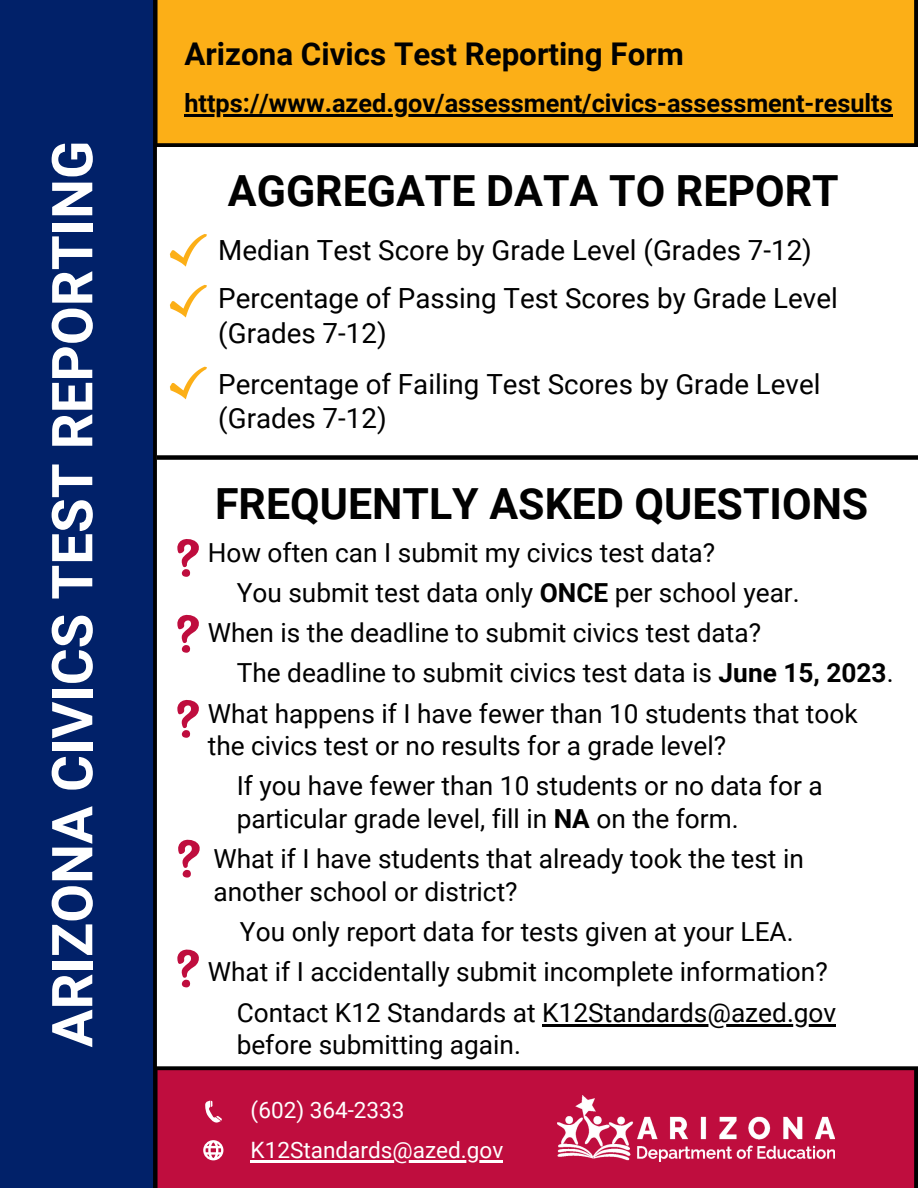
<style>
.page{position:relative;width:918px;height:1188px;background:#fff}
.page>*{position:absolute;margin:0;border:0;box-sizing:border-box;transform-origin:0 0}
.t1{font:700 56.4px "Roboto";color:#fff}
.t2{font:700 42.9px "Roboto";color:#010101}
.t3{font:700 31.35px "Roboto";color:#010101}
.t4{font:27.75px/34.8px "Roboto";color:#010101}
.t5{font:26.25px/40.2px "Roboto";color:#010101}
.t6{font:700 25.35px "Roboto";color:#010101}
.t7{font:22.5px/40.5px "Roboto";color:#fff}
.s1{font-weight:700}
</style>
<div class="page">
<div style="left:157px;top:0;width:761px;height:147px;background:#fcaf17"></div>
<div style="left:157px;top:1066px;width:761px;height:122px;background:#bf0d3e"></div>
<div style="left:0;top:0;width:157px;height:1188px;background:#012169"></div>
<svg style="left:205px;top:1101px;width:17px;height:22px"></svg>
<svg style="left:203px;top:1140px;width:20px;height:20px"></svg>
<img style="left:557px;top:1096px;width:277px;height:65px">
<svg style="left:170px;top:234px;width:37px;height:33px"></svg>
<svg style="left:170px;top:285px;width:37px;height:32px"></svg>
<svg style="left:170px;top:367px;width:37px;height:32px"></svg>
<svg style="left:177px;top:539px;width:22px;height:38px"></svg>
<hr style="left:251px;top:1160px;width:252px;height:3px;background:#fff">
<hr style="left:184px;top:114px;width:709px;height:3px;background:#010101">
<svg style="left:177px;top:949px;width:22px;height:39px"></svg>
<svg style="left:177px;top:699px;width:22px;height:39px"></svg>
<svg style="left:177px;top:614px;width:22px;height:39px"></svg>
<div style="left:157px;top:455px;width:761px;height:5px;background:#000"></div>
<svg style="left:178px;top:839px;width:22px;height:39px"></svg>
<hr style="left:542px;top:1024px;width:294px;height:2px;background:#010101">
<h1 class="t1" style="left:40px;top:1047px;width:908px;rotate:-90deg">ARIZONA CIVICS TEST REPORTING</h1>
<p class="t3" style="left:184px;top:35px;width:501px">Arizona Civics Test Reporting Form</p>
<p class="t6" style="left:184px;top:89px;width:710px">https://www.azed.gov/assessment/civics-assessment-results</p>
<h2 class="t2" style="left:228px;top:166px;width:612px">AGGREGATE DATA TO REPORT</h2>
<p class="t4" style="left:218px;top:233px;width:595px">Median Test Score by Grade Level (Grades 7-12)</p>
<p class="t4" style="left:218px;top:281px;width:621px">Percentage of Passing Test Scores by Grade Level (Grades 7-12)</p>
<p class="t4" style="left:218px;top:367px;width:604px">Percentage of Failing Test Scores by Grade Level (Grades 7-12)</p>
<h2 class="t2" style="left:215px;top:479px;width:655px">FREQUENTLY ASKED QUESTIONS</h2>
<p class="t5" style="left:208px;top:533px;width:509px">How often can I submit my civics test data?</p>
<p class="t5" style="left:237px;top:573px;width:565px">You submit test data only <span class="s1">ONCE</span> per school year.</p>
<p class="t5" style="left:208px;top:613px;width:555px">When is the deadline to submit civics test data?</p>
<p class="t5" style="left:237px;top:653px;width:658px">The deadline to submit civics test data is <span class="s1">June 15, 2023</span>.</p>
<p class="t5" style="left:208px;top:694px;width:651px">What happens if I have fewer than 10 students that took</p>
<p class="t5" style="left:237px;top:726px;width:587px;text-indent:-29px">the civics test or no results for a grade level?<br>If you have fewer than 10 students or no data for a</p>
<p class="t5" style="left:237px;top:799px;width:504px">particular grade level, fill in <span class="s1">NA</span> on the form.</p>
<p class="t5" style="left:214px;top:843px;width:592px;line-height:32.7px">What if I have students that already took the test in another school or district?</p>
<p class="t5" style="left:240px;top:912px;width:555px">You only report data for tests given at your LEA.</p>
<p class="t5" style="left:237px;top:952px;width:601px;text-indent:-29px">What if I accidentally submit incomplete information?<br>Contact K12 Standards at K12Standards@azed.gov</p>
<p class="t5" style="left:237px;top:1025px;width:286px">before submitting again.</p>
<p class="t7" style="left:251px;top:1090px;width:254px">(602) 364-2333<br>K12Standards@azed.gov</p>
</div>
